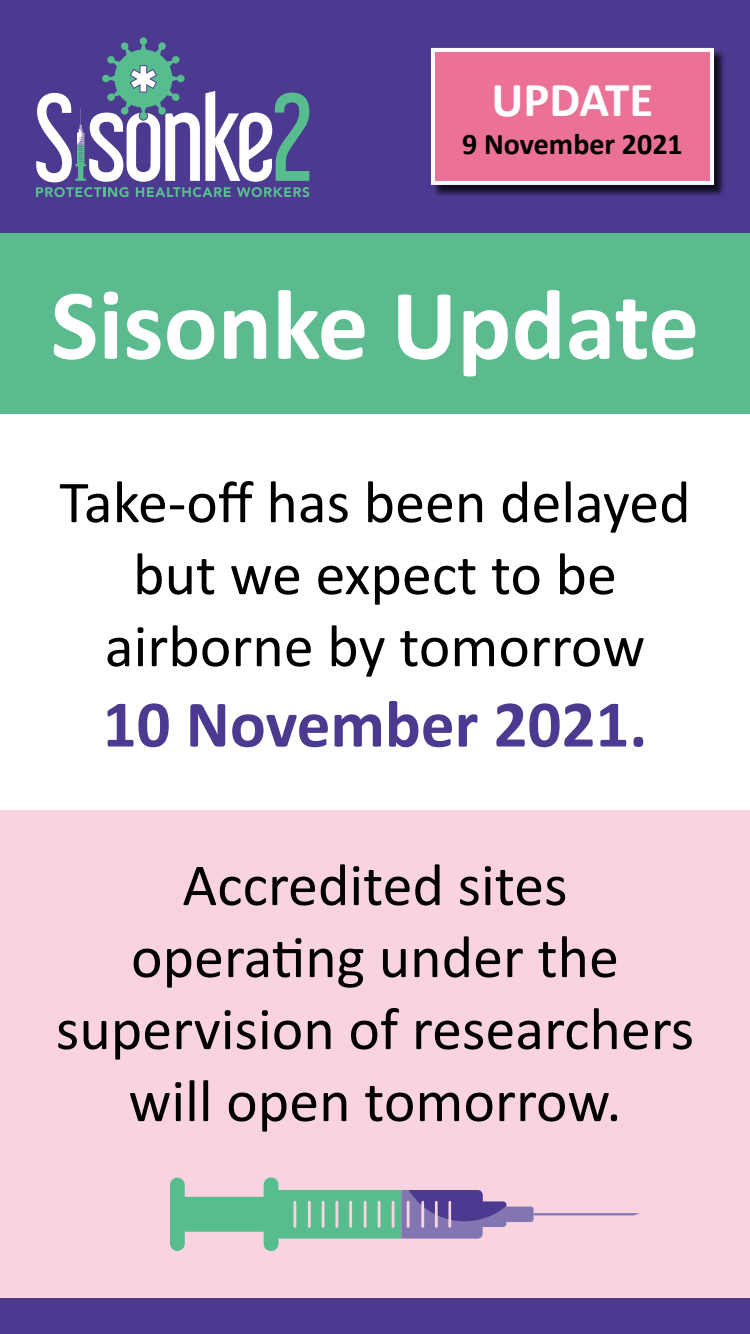
<style>
.page{position:relative;width:750px;height:1334px;background:#fff}
.page>*{position:absolute;margin:0;border:0;box-sizing:border-box;transform-origin:0 0}
.heading{font:700 101px "Calibri";color:#fff}
.body{font:700 67px "Calibri";color:#4c3990}
.body-2{font:60px/72px "Calibri";color:#000;text-align:center}
.t1{font:700 49px "Calibri";color:#fff}
.t2{font:700 30px "Calibri";color:#000}
</style>
<div class="page">
<div style="left:0;top:0;width:750px;height:233px;background:#4c3990"></div>
<div style="left:432px;top:49px;width:294px;height:148px;background:#000;opacity:.75"></div>
<div style="left:433px;top:50px;width:279px;height:133px;background:#ec7196"></div>
<div style="left:431px;top:48px;width:283px;height:137px;border:4px solid #fff"></div>
<div style="left:0;top:1298px;width:750px;height:36px;background:#4c3990"></div>
<svg style="left:36px;top:37px;width:273px;height:160px"></svg>
<div style="left:0;top:233px;width:750px;height:181px;background:#5bbb8e"></div>
<div style="left:0;top:810px;width:750px;height:488px;background:#f9d4e0"></div>
<svg style="left:170px;top:1178px;width:470px;height:73px"></svg>
<p class="t1" style="left:492px;top:65px;width:163px">UPDATE</p>
<p class="t2" style="left:462px;top:123px;width:222px">9 November 2021</p>
<p class="heading" style="left:51px;top:254px;width:650px">Sisonke Update</p>
<p class="body-2" style="left:59px;top:465px;width:633px">Take-off has been delayed but we expect to be airborne by tomorrow</p>
<p class="body" style="left:103px;top:677px;width:546px">10 November 2021.</p>
<p class="body-2" style="left:56px;top:848px;width:640px">Accredited sites<br>operating under the supervision of researchers will open tomorrow.</p>
</div>
